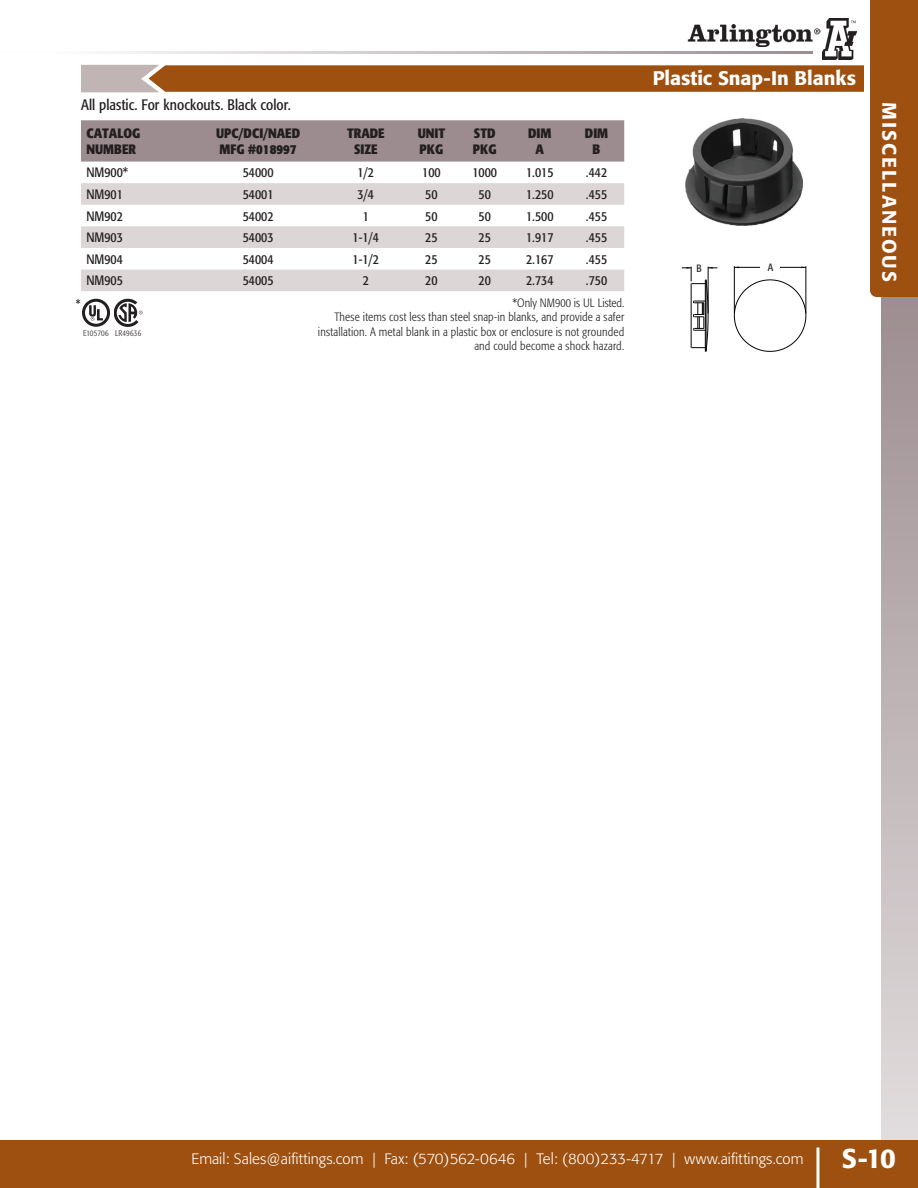
<style>
.page{position:relative;width:918px;height:1188px;background:#fff}
.page>*{position:absolute;margin:0;border:0;box-sizing:border-box;transform-origin:0 0}
.t1{font:500 27px "Formata";color:#fff}
.t2{font:500 19.5px "Formata";letter-spacing:.005em;color:#fff}
.t3{font:500 19.5px "Formata";letter-spacing:.105em;color:#fff}
.t4{font:300 15px "Formata";color:#fff}
.t5{font:condensed 15px "Formata";letter-spacing:.005em;color:#231f20}
.t6{font:condensed 13.5px "Formata";color:#231f20}
.t7{font:700 condensed 13.5px "Formata";color:#231f20}
.t8{font:300 condensed 12px/14.4px "Formata";letter-spacing:.015em;color:#231f20;text-align:right}
.t9{font:condensed 12px "Formata";color:#231f20}
.t10{font:condensed 10.5px "Formata";color:#231f20}
.t11{font:300 condensed 8.25px "Formata";letter-spacing:.015em;color:#231f20}
</style>
<div class="page">
<hr style="left:0;top:52px;width:813px;height:2px;background:#9c8c8f">
<div style="left:881px;top:294px;width:37px;height:894px;background:linear-gradient(to bottom,#9d8d90,#e5e1e2)"></div>
<div style="left:0;top:1140px;width:918px;height:48px;background:#9d5010"></div>
<hr style="left:816px;top:1148px;width:3px;height:40px;background:#fff">
<div style="left:870px;top:0;width:48px;height:297px;background:#9d5010"></div>
<img style="left:822px;top:18px;width:34px;height:41px">
<img style="left:688px;top:24px;width:133px;height:22px">
<img style="left:686px;top:118px;width:116px;height:108px">
<svg style="left:682px;top:266px;width:35px;height:86px"></svg>
<svg style="left:734px;top:279px;width:72px;height:73px"></svg>
<hr style="left:734px;top:266px;width:1px;height:47px;background:#040503">
<hr style="left:806px;top:266px;width:1px;height:47px;background:#040503">
<svg style="left:734px;top:266px;width:72px;height:3px"></svg>
<div style="left:692px;top:261px;width:14px;height:14px;background:#fff"></div>
<div style="left:761px;top:261px;width:19px;height:12px;background:#fff"></div>
<div style="left:81px;top:120px;width:543px;height:42px;background:#9c8c8f"></div>
<svg style="left:81px;top:183px;width:543px;height:108px;fill:#ddd6d7"></svg>
<svg style="left:81px;top:65px;width:783px;height:27px;background:#a25d24"></svg>
<svg style="left:82px;top:299px;width:61px;height:28px"></svg>
<p class="t5" style="left:81px;top:96px;width:211px">All plastic. For knockouts. Black color.</p>
<p class="t7" style="left:86px;top:125px;width:56px">CATALOG</p>
<p class="t7" style="left:86px;top:141px;width:51px">NUMBER</p>
<p class="t7" style="left:216px;top:125px;width:86px">UPC/DCI/NAED</p>
<p class="t7" style="left:220px;top:141px;width:79px">MFG #018997</p>
<p class="t7" style="left:347px;top:125px;width:39px">TRADE</p>
<p class="t7" style="left:354px;top:141px;width:25px">SIZE</p>
<p class="t7" style="left:418px;top:125px;width:29px">UNIT</p>
<p class="t7" style="left:420px;top:141px;width:25px">PKG</p>
<p class="t7" style="left:474px;top:125px;width:23px">STD</p>
<p class="t7" style="left:473px;top:141px;width:25px">PKG</p>
<p class="t7" style="left:528px;top:125px;width:25px">DIM</p>
<p class="t7" style="left:536px;top:141px;width:10px">A</p>
<p class="t7" style="left:585px;top:125px;width:25px">DIM</p>
<p class="t7" style="left:593px;top:141px;width:9px">B</p>
<p class="t6" style="left:86px;top:165px;width:43px">NM900*</p>
<p class="t6" style="left:243px;top:165px;width:32px">54000</p>
<p class="t6" style="left:358px;top:165px;width:18px">1/2</p>
<p class="t6" style="left:422px;top:165px;width:20px">100</p>
<p class="t6" style="left:472px;top:165px;width:26px">1000</p>
<p class="t6" style="left:526px;top:165px;width:29px">1.015</p>
<p class="t6" style="left:586px;top:165px;width:23px">.442</p>
<p class="t6" style="left:86px;top:186px;width:38px">NM901</p>
<p class="t6" style="left:243px;top:186px;width:32px">54001</p>
<p class="t6" style="left:358px;top:186px;width:18px">3/4</p>
<p class="t6" style="left:425px;top:186px;width:14px">50</p>
<p class="t6" style="left:479px;top:186px;width:14px">50</p>
<p class="t6" style="left:526px;top:186px;width:29px">1.250</p>
<p class="t6" style="left:586px;top:186px;width:23px">.455</p>
<p class="t6" style="left:86px;top:208px;width:38px">NM902</p>
<p class="t6" style="left:243px;top:208px;width:32px">54002</p>
<p class="t6" style="left:363px;top:208px;width:8px">1</p>
<p class="t6" style="left:425px;top:208px;width:14px">50</p>
<p class="t6" style="left:479px;top:208px;width:14px">50</p>
<p class="t6" style="left:526px;top:208px;width:29px">1.500</p>
<p class="t6" style="left:586px;top:208px;width:23px">.455</p>
<p class="t6" style="left:86px;top:230px;width:38px">NM903</p>
<p class="t6" style="left:243px;top:230px;width:32px">54003</p>
<p class="t6" style="left:353px;top:230px;width:28px">1-1/4</p>
<p class="t6" style="left:425px;top:230px;width:14px">25</p>
<p class="t6" style="left:479px;top:230px;width:14px">25</p>
<p class="t6" style="left:526px;top:230px;width:29px">1.917</p>
<p class="t6" style="left:586px;top:230px;width:23px">.455</p>
<p class="t6" style="left:86px;top:251px;width:38px">NM904</p>
<p class="t6" style="left:243px;top:251px;width:32px">54004</p>
<p class="t6" style="left:353px;top:251px;width:28px">1-1/2</p>
<p class="t6" style="left:425px;top:251px;width:14px">25</p>
<p class="t6" style="left:479px;top:251px;width:14px">25</p>
<p class="t6" style="left:526px;top:251px;width:29px">2.167</p>
<p class="t6" style="left:586px;top:251px;width:23px">.455</p>
<p class="t6" style="left:86px;top:273px;width:38px">NM905</p>
<p class="t6" style="left:243px;top:273px;width:32px">54005</p>
<p class="t6" style="left:363px;top:273px;width:8px">2</p>
<p class="t6" style="left:425px;top:273px;width:14px">20</p>
<p class="t6" style="left:479px;top:273px;width:14px">20</p>
<p class="t6" style="left:526px;top:273px;width:29px">2.734</p>
<p class="t6" style="left:586px;top:273px;width:23px">.750</p>
<p class="t8" style="left:318px;top:296px;width:308px">*Only NM900 is UL Listed.<br>These items cost less than steel snap-in blanks, and provide a safer installation. A metal blank in a plastic box or enclosure is not grounded and could become a shock hazard.</p>
<p class="t9" style="left:76px;top:297px;width:6px">*</p>
<p class="t11" style="left:83px;top:329px;width:27px">E105706</p>
<p class="t11" style="left:115px;top:328px;width:28px">LR49636</p>
<p class="t2" style="left:653px;top:67px;width:205px">Plastic Snap-In Blanks</p>
<p class="t10" style="left:696px;top:262px;width:7px">B</p>
<p class="t10" style="left:768px;top:261px;width:7px">A</p>
<h2 class="t3" style="left:901px;top:102px;width:181px;rotate:90deg">MISCELLANEOUS</h2>
<p class="t4" style="left:192px;top:1150px;width:613px">Email: Sales@aifittings.com | Fax: (570)562-0646 | Tel: (800)233-4717 | www.aifittings.com</p>
<h1 class="t1" style="left:842px;top:1142px;width:55px">S-10</h1>
</div>
